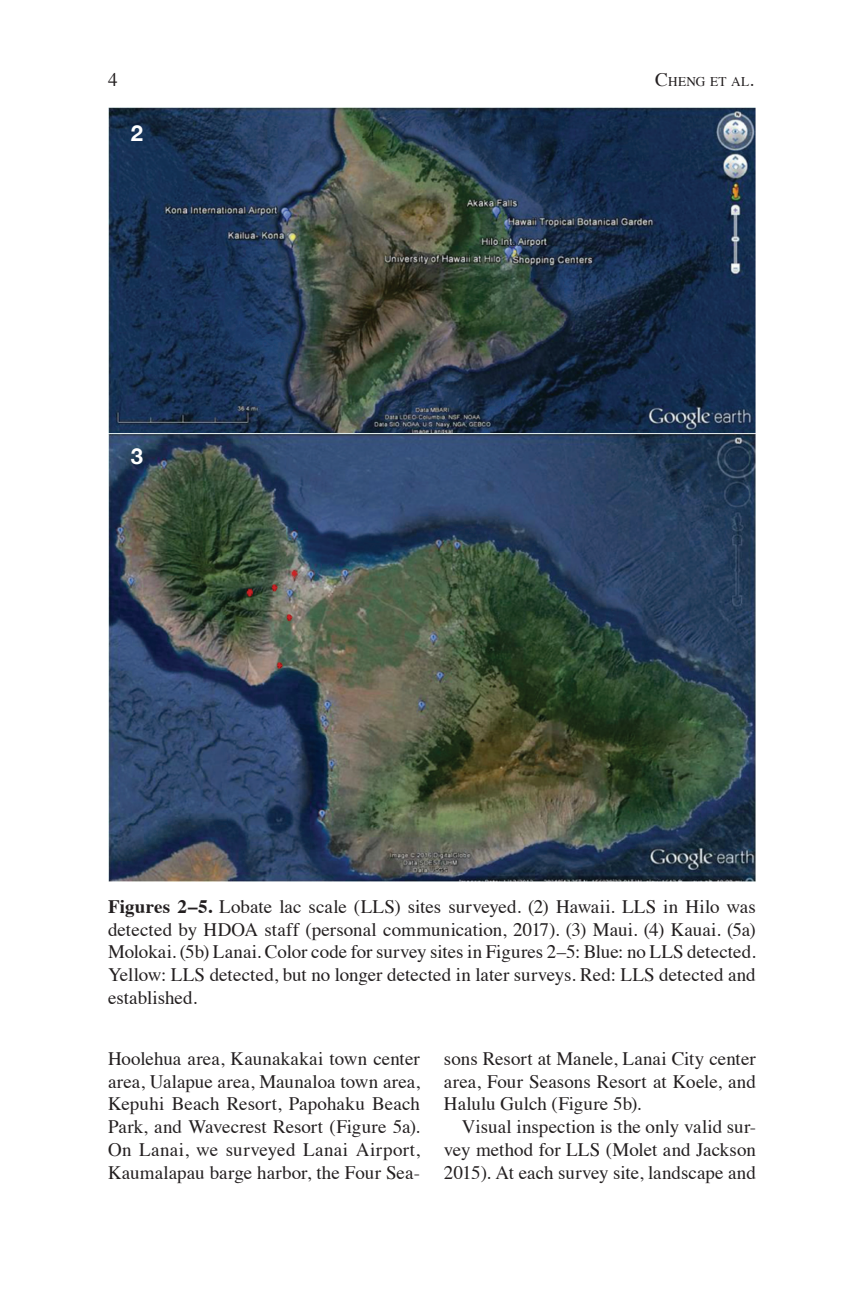
<style>
.page{position:relative;width:864px;height:1296px;background:#fff}
.page>*{position:absolute;margin:0;border:0;box-sizing:border-box;transform-origin:0 0}
.t1{font:700 22px "Helvetica Neue";color:#fff}
.t2{font:19px/22.8px "Times";color:#231f20;text-align:justify}
.t3{font:19px "Times";color:#231f20}
.t4{font:13.4px "Times";letter-spacing:.01em;color:#231f20}
.s1{font-size:19px}
.s2{font-weight:700}
</style>
<div class="page">
<img style="left:108px;top:108px;width:648px;height:325px">
<img style="left:108px;top:433px;width:648px;height:449px">
<p class="t3" style="left:108px;top:62px;width:11px">4</p>
<p class="t4" style="left:655px;top:69px;width:100px"><span class="s1">C</span>HENG ET AL<span class="s1">.</span></p>
<p class="t1" style="left:131px;top:116px;width:14px">2</p>
<p class="t1" style="left:131px;top:439px;width:14px">3</p>
<p class="t2" style="left:108px;top:893px;width:649px"><span class="s2">Figures 2–5.</span> Lobate lac scale (LLS) sites surveyed. (2) Hawaii. LLS in Hilo was detected by HDOA staff (personal communication, 2017). (3) Maui. (4) Kauai. (5a)<br>Molokai. (5b) Lanai. Color code for survey sites in Figures 2–5: Blue: no LLS detected.<br>Yellow: LLS detected, but no longer detected in later surveys. Red: LLS detected and established.</p>
<p class="t2" style="left:108px;top:1045px;width:313px">Hoolehua area, Kaunakakai town center area, Ualapue area, Maunaloa town area, Kepuhi Beach Resort, Papohaku Beach Park, and Wavecrest Resort (Figure 5a).<br>On Lanai, we surveyed Lanai Airport, Kaumalapau barge harbor, the Four Sea-</p>
<p class="t2" style="left:444px;top:1045px;width:313px">sons Resort at Manele, Lanai City center area, Four Seasons Resort at Koele, and Halulu Gulch (Figure 5b).</p>
<p class="t2" style="left:444px;top:1114px;width:313px;text-indent:18px">Visual inspection is the only valid sur&shy;vey method for LLS (Molet and Jackson 2015). At each survey site, landscape and</p>
</div>
